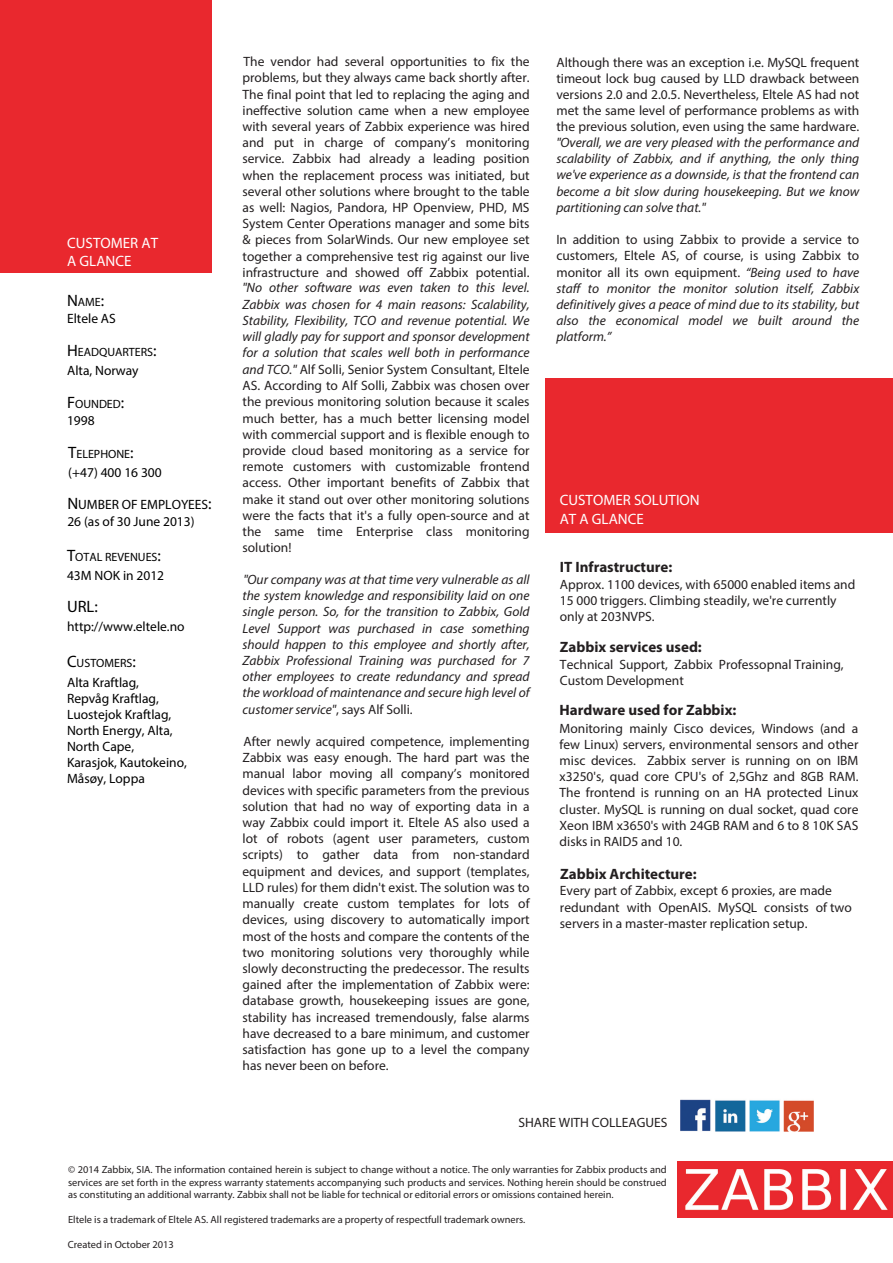
<style>
.page{position:relative;width:893px;height:1263px;background:#fff}
.page>*{position:absolute;margin:0;border:0;box-sizing:border-box;transform-origin:0 0}
.t1{font:16.5px "Myriad Pro";color:#000}
.t2{font:700 15px "Myriad Pro";color:#231f20}
.t3{font:15px/18px "Myriad Pro";color:#fff}
.t4{font:13.5px/16.2px "Myriad Pro";color:#231f20;text-align:justify}
.t5{font:italic 13.5px/16.2px "Myriad Pro";color:#231f20;text-align:justify}
.t6{font:13.5px/16px "Myriad Pro";color:#000}
.t7{font:12px "Myriad Pro";color:#000}
.t8{font:10.35px/12.5px "Myriad Pro";color:#231f20}
.s1{font-size:16.5px}
.s2{font-style:italic}
.s3{font-style:normal}
</style>
<div class="page">
<div style="left:0;top:0;width:211px;height:272px;background:#e9282e"></div>
<div style="left:546px;top:379px;width:347px;height:154px;background:#e9282e"></div>
<img style="left:678px;top:1161px;width:215px;height:56px">
<img style="left:680px;top:1099px;width:134px;height:33px">
<p class="t3" style="left:67px;top:234px;width:92px">CUSTOMER AT<br>A GLANCE</p>
<p class="t7" style="left:67px;top:294px;width:39px"><span class="s1">N</span>AME<span class="s1">:</span></p>
<p class="t6" style="left:67px;top:310px;width:50px">Eltele AS</p>
<p class="t7" style="left:67px;top:344px;width:91px"><span class="s1">H</span>EADQUARTERS<span class="s1">:</span></p>
<p class="t6" style="left:67px;top:362px;width:73px">Alta, Norway</p>
<p class="t7" style="left:67px;top:397px;width:59px"><span class="s1">F</span>OUNDED<span class="s1">:</span></p>
<p class="t6" style="left:67px;top:412px;width:29px">1998</p>
<p class="t7" style="left:68px;top:447px;width:67px"><span class="s1">T</span>ELEPHONE<span class="s1">:</span></p>
<p class="t6" style="left:68px;top:464px;width:95px">(+47) 400 16 300</p>
<p class="t6" style="left:67px;top:496px;width:146px;line-height:16.8px"><span class="s1">N</span>UMBER OF EMPLOYEES<span class="s1">:<br></span>26 (as of 30 June 2013)</p>
<p class="t7" style="left:67px;top:549px;width:95px"><span class="s1">T</span>OTAL REVENUES<span class="s1">:</span></p>
<p class="t6" style="left:67px;top:567px;width:99px">43M NOK in 2012</p>
<p class="t1" style="left:67px;top:597px;width:32px">URL:</p>
<p class="t6" style="left:67px;top:619px;width:119px">http://www.eltele.no</p>
<p class="t7" style="left:67px;top:656px;width:70px"><span class="s1">C</span>USTOMERS<span class="s1">:</span></p>
<p class="t6" style="left:67px;top:674px;width:121px">Alta Kraftlag,<br>Repvåg Kraftlag,<br>Luostejok Kraftlag,<br>North Energy, Alta,<br>North Cape,<br>Karasjok, Kautokeino,<br>Måsøy, Loppa</p>
<p class="t4" style="left:243px;top:53px;width:289px">The vendor had several opportunities to fix the problems, but they always came back shortly after.<br>The final point that led to replacing the aging and ineffective solution came when a new employee with several years of Zabbix experience was hired and put in charge of company’s monitoring service. Zabbix had already a leading position when the replacement process was initiated, but several other solutions where brought to the table as well: Nagios, Pandora, HP Openview, PHD, MS System Center Operations manager and some bits &amp; pieces from SolarWinds. Our new employee set together a comprehensive test rig against our live infrastructure and showed off Zabbix potential.</p>
<p class="t4" style="left:243px;top:280px;width:289px"><span class="s2">"No other software was even taken to this level.<br>Zabbix was chosen for 4 main reasons: Scalability, Stability, Flexibility, TCO and revenue potential. We will gladly pay for support and sponsor development for a solution that scales well both in performance and TCO."</span> Alf Solli, Senior System Consultant, Eltele AS. According to Alf Solli, Zabbix was chosen over the previous monitoring solution because it scales much better, has a much better licensing model with commercial support and is flexible enough to provide cloud based monitoring as a service for remote customers with customizable frontend access. Other important benefits of Zabbix that make it stand out over other monitoring solutions were the facts that it's a fully open-source and at the same time Enterprise class monitoring solution!</p>
<p class="t5" style="left:243px;top:571px;width:289px">"Our company was at that time very vulnerable as all the system knowledge and responsibility laid on one single person. So, for the transition to Zabbix, Gold Level Support was purchased in case something should happen to this employee and shortly after, Zabbix Professional Training was purchased for 7 other employees to create redundancy and spread the workload of maintenance and secure high level of customer service"<span class="s3">, says Alf Solli.</span></p>
<p class="t4" style="left:243px;top:733px;width:289px">After newly acquired competence, implementing Zabbix was easy enough. The hard part was the manual labor moving all company’s monitored devices with specific parameters from the previous solution that had no way of exporting data in a way Zabbix could import it. Eltele AS also used a lot of robots (agent user parameters, custom scripts) to gather data from non-standard equipment and devices, and support (templates, LLD rules) for them didn't exist. The solution was to manually create custom templates for lots of devices, using discovery to automatically import most of the hosts and compare the contents of the two monitoring solutions very thoroughly while slowly deconstructing the predecessor. The results gained after the implementation of Zabbix were: database growth, housekeeping issues are gone, stability has increased tremendously, false alarms have decreased to a bare minimum, and customer satisfaction has gone up to a level the company has never been on before.</p>
<p class="t4" style="left:556px;top:54px;width:304px">Although there was an exception i.e. MySQL frequent timeout lock bug caused by LLD drawback between versions 2.0 and 2.0.5. Nevertheless, Eltele AS had not met the same level of performance problems as with the previous solution, even using the same hardware.</p>
<p class="t5" style="left:556px;top:134px;width:304px">"Overall, we are very pleased with the performance and scalability of Zabbix, and if anything, the only thing we've experience as a downside, is that the frontend can become a bit slow during housekeeping. But we know partitioning can solve that."</p>
<p class="t5" style="left:556px;top:231px;width:304px"><span class="s3">In addition to using Zabbix to provide a service to customers, Eltele AS, of course, is using Zabbix to monitor all its own equipment.</span> “Being used to have staff to monitor the monitor solution itself, Zabbix definitively gives a peace of mind due to its stability, but also the economical model we built around the platform.”</p>
<p class="t3" style="left:560px;top:491px;width:142px">CUSTOMER SOLUTION<br>AT A GLANCE</p>
<p class="t2" style="left:560px;top:557px;width:114px">IT Infrastructure:</p>
<p class="t4" style="left:560px;top:576px;width:297px;text-align:left">Approx. 1100 devices, with 65000 enabled items and<br>15 000 triggers. Climbing steadily, we're currently only at 203NVPS.</p>
<p class="t2" style="left:560px;top:637px;width:143px">Zabbix services used:</p>
<p class="t4" style="left:560px;top:656px;width:285px">Technical Support, Zabbix Professopnal Training,<br>Custom Development</p>
<p class="t2" style="left:560px;top:700px;width:178px">Hardware used for Zabbix:</p>
<p class="t4" style="left:560px;top:720px;width:300px">Monitoring mainly Cisco devices, Windows (and a few Linux) servers, environmental sensors and other misc devices. Zabbix server is running on on IBM x3250's, quad core CPU's of 2,5Ghz and 8GB RAM.<br>The frontend is running on an HA protected Linux cluster. MySQL is running on dual socket, quad core Xeon IBM x3650's with 24GB RAM and 6 to 8 10K SAS disks in RAID5 and 10.</p>
<p class="t2" style="left:560px;top:864px;width:138px">Zabbix Architecture:</p>
<p class="t4" style="left:560px;top:883px;width:293px;text-align:left">Every part of Zabbix, except 6 proxies, are made redundant with OpenAIS. MySQL consists of two servers in a master-master replication setup.</p>
<p class="t4" style="left:518px;top:1114px;width:51px">ues</p>
<p class="t8" style="left:68px;top:1163px;width:600px">© 2014 Zabbix, SIA. The information contained herein is subject to change without a notice. The only warranties for Zabbix products and services are set forth in the express warranty statements accompanying such products and services. Nothing herein should be construed</p>
<p class="t8" style="left:68px;top:1213px;width:459px">Eltele is a trademark of Eltele AS. All registered trademarks are a property of respectfull trademark owners.</p>
<p class="t8" style="left:68px;top:1238px;width:108px">Created in October 2013</p>
<p class="t8" style="left:68px;top:1188px;width:547px">as constituting an additional warranty. Zabbix shall not be liable for technical or editorial errors or omissions contained herein.</p>
</div>
